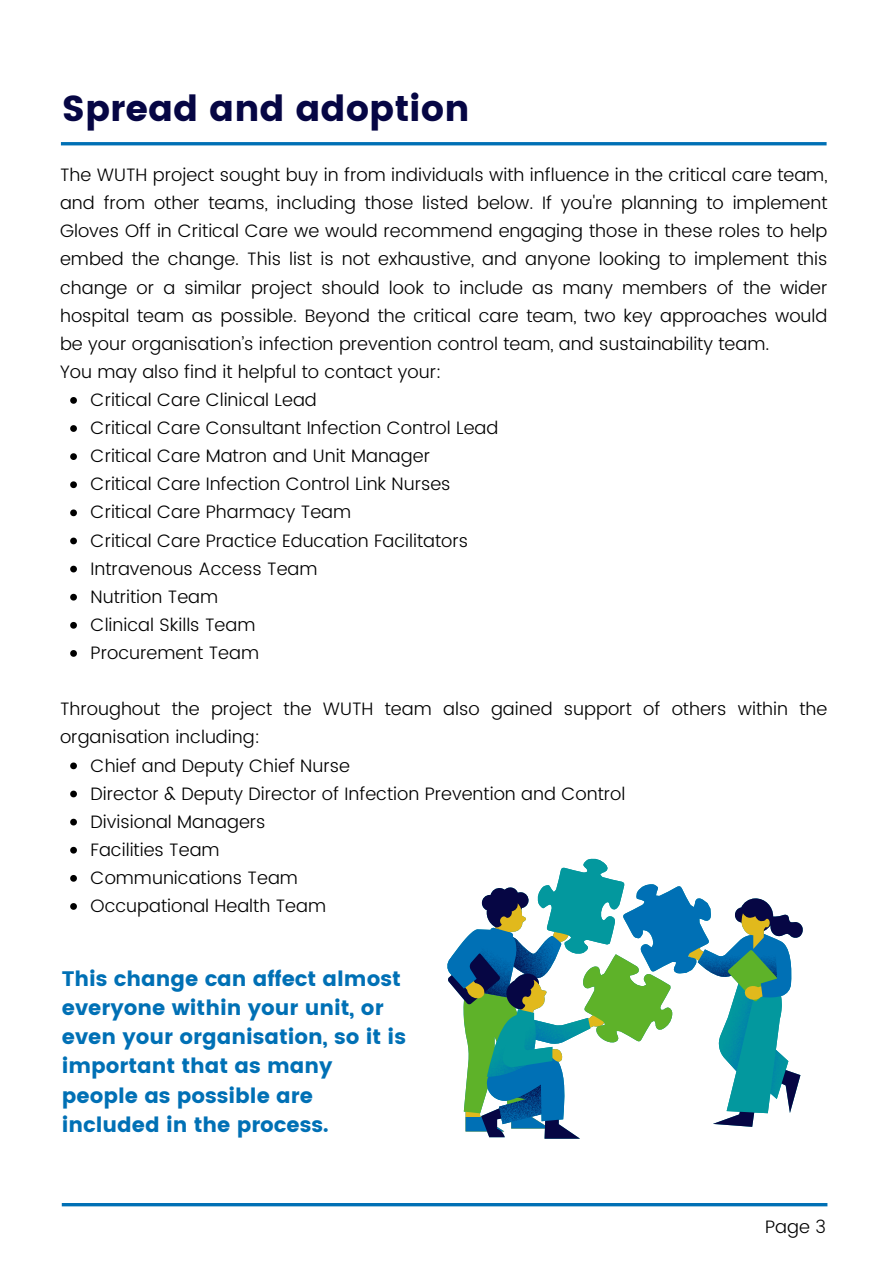
<style>
.page{position:relative;width:893px;height:1264px;background:#fff}
.page>*{position:absolute;margin:0;border:0;box-sizing:border-box;transform-origin:0 0}
.t1{font:36px "Poppins";color:#060644}
.t2{font:21px/29.2px "Poppins";color:#0070b5}
.t3{font:300 18px/28px "Poppins";color:#000;text-align:justify}
</style>
<div class="page">
<hr style="left:61px;top:142px;width:765px;height:3px;background:#0070b5">
<svg style="left:70px;top:397px;width:7px;height:7px"></svg>
<svg style="left:70px;top:425px;width:7px;height:7px"></svg>
<svg style="left:70px;top:453px;width:7px;height:7px"></svg>
<svg style="left:70px;top:481px;width:7px;height:7px"></svg>
<svg style="left:70px;top:509px;width:7px;height:7px"></svg>
<svg style="left:70px;top:537px;width:7px;height:7px"></svg>
<svg style="left:70px;top:565px;width:7px;height:7px"></svg>
<svg style="left:70px;top:594px;width:7px;height:6px"></svg>
<svg style="left:70px;top:622px;width:7px;height:6px"></svg>
<svg style="left:70px;top:650px;width:7px;height:6px"></svg>
<svg style="left:70px;top:762px;width:7px;height:7px"></svg>
<svg style="left:70px;top:790px;width:7px;height:7px"></svg>
<svg style="left:70px;top:818px;width:7px;height:7px"></svg>
<svg style="left:70px;top:846px;width:7px;height:7px"></svg>
<svg style="left:70px;top:875px;width:7px;height:6px"></svg>
<svg style="left:70px;top:903px;width:7px;height:6px"></svg>
<svg style="left:447px;top:858px;width:355px;height:280px"></svg>
<hr style="left:62px;top:1203px;width:765px;height:3px;background:#0070b5">
<p class="t1" style="left:62px;top:87px;width:409px">Spread and adoption</p>
<p class="t3" style="left:60px;top:161px;width:768px">The WUTH project sought buy in from individuals with influence in the critical care team, and from other teams, including those listed below. If you're planning to implement Gloves Off in Critical Care we would recommend engaging those in these roles to help embed the change. This list is not exhaustive, and anyone looking to implement this change or a similar project should look to include as many members of the wider hospital team as possible. Beyond the critical care team, two key approaches would be your organisation’s infection prevention control team, and sustainability team.</p>
<p class="t3" style="left:60px;top:357px;width:383px">You may also find it helpful to contact your:</p>
<p class="t3" style="left:91px;top:386px;width:228px">Critical Care Clinical Lead</p>
<p class="t3" style="left:91px;top:414px;width:409px">Critical Care Consultant Infection Control Lead</p>
<p class="t3" style="left:91px;top:442px;width:341px">Critical Care Matron and Unit Manager</p>
<p class="t3" style="left:91px;top:470px;width:361px">Critical Care Infection Control Link Nurses</p>
<p class="t3" style="left:91px;top:498px;width:262px">Critical Care Pharmacy Team</p>
<p class="t3" style="left:91px;top:526px;width:379px">Critical Care Practice Education Facilitators</p>
<p class="t3" style="left:91px;top:554px;width:228px">Intravenous Access Team</p>
<p class="t3" style="left:91px;top:582px;width:129px">Nutrition Team</p>
<p class="t3" style="left:91px;top:610px;width:166px">Clinical Skills Team</p>
<p class="t3" style="left:91px;top:638px;width:170px">Procurement Team</p>
<p class="t3" style="left:60px;top:695px;width:768px">Throughout the project the WUTH team also gained support of others within the organisation including:</p>
<p class="t3" style="left:91px;top:751px;width:261px">Chief and Deputy Chief Nurse</p>
<p class="t3" style="left:91px;top:779px;width:536px">Director &amp; Deputy Director of Infection Prevention and Control</p>
<p class="t3" style="left:91px;top:807px;width:176px">Divisional Managers</p>
<p class="t3" style="left:91px;top:835px;width:130px">Facilities Team</p>
<p class="t3" style="left:91px;top:863px;width:209px">Communications Team</p>
<p class="t3" style="left:91px;top:891px;width:237px">Occupational Health Team</p>
<p class="t2" style="left:62px;top:963px;width:346px">This change can affect almost everyone within your unit, or even your organisation, so it is important that as many people as possible are included in the process.</p>
<p class="t3" style="left:765px;top:1212px;width:62px">Page 3</p>
</div>
